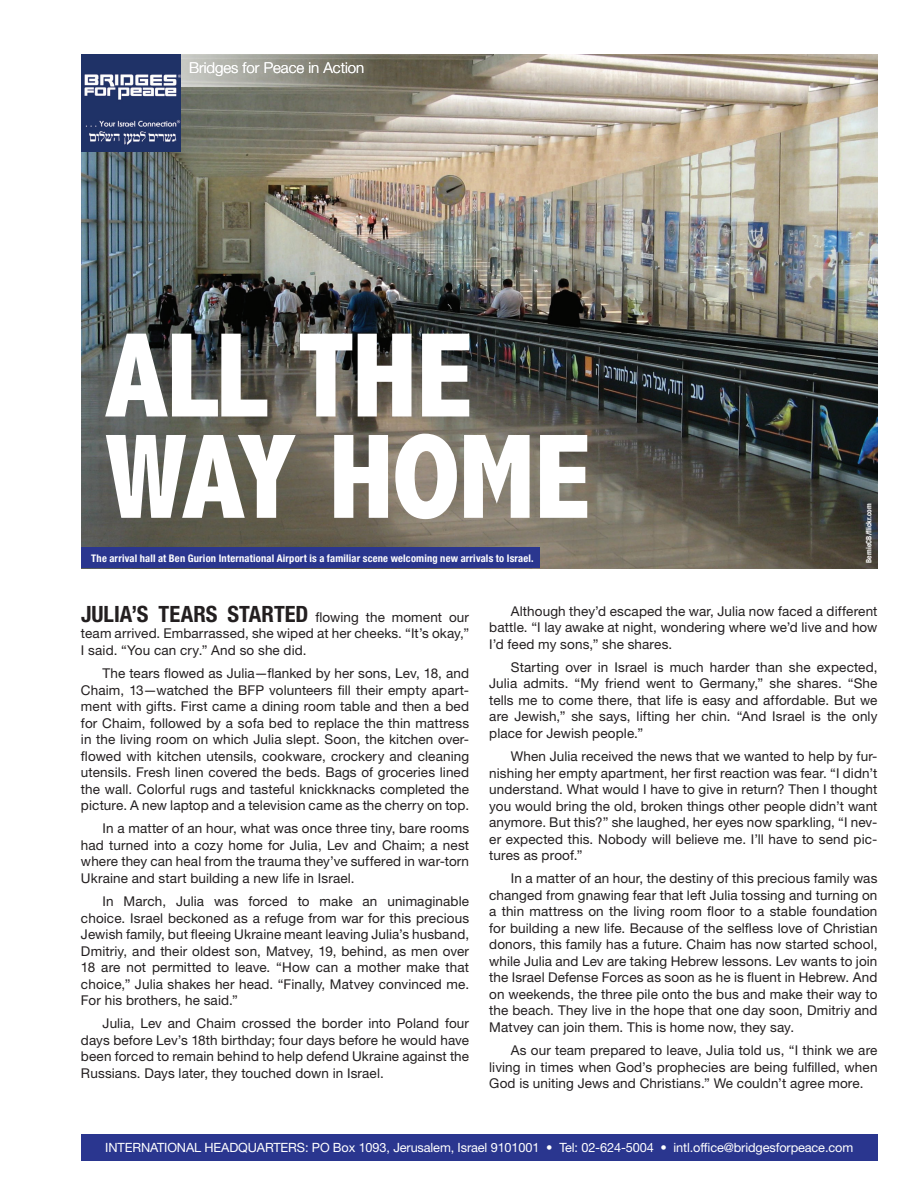
<style>
.page{position:relative;width:918px;height:1188px;background:#fff}
.page>*{position:absolute;margin:0;border:0;box-sizing:border-box;transform-origin:0 0}
.t1{font:800 condensed 121.65px/101.2px "Abadi";letter-spacing:-.015em;color:#fff}
.t2{font:700 condensed 22.5px "Helvetica Neue LT Std";letter-spacing:.005em;color:#231f20}
.t3{font:300 15px "Helvetica Neue LT Std";color:#fff}
.t4{font:13.5px/16.5px "Helvetica Neue LT Std";letter-spacing:.01em;color:#231f20;text-align:justify}
.t5{font:12.75px "Helvetica Neue LT Std";letter-spacing:-.01em;color:#fff}
.t6{font:700 condensed 10.5px "Helvetica Neue LT Std";letter-spacing:.02em;color:#fff}
.t7{font:700 condensed 7.5px "Helvetica Neue LT Std";color:#fff}
</style>
<div class="page">
<img style="left:81px;top:54px;width:797px;height:514px">
<div style="left:81px;top:1134px;width:797px;height:27px;background:#2a368f"></div>
<svg style="left:180px;top:54px;width:201px;height:32px;background:#98988e"></svg>
<svg style="left:81px;top:54px;width:99px;height:97px;background:#455480"></svg>
<div style="left:81px;top:548px;width:459px;height:20px;background:#2a368f"></div>
<p class="t3" style="left:189px;top:59px;width:177px">Bridges for Peace in Action</p>
<h1 class="t1" style="left:105px;top:325px;width:488px">ALL THE<br>WAY HOME</h1>
<p class="t6" style="left:91px;top:552px;width:444px">The arrival hall at Ben Gurion International Airport is a familiar scene welcoming new arrivals to Israel.</p>
<p class="t7" style="left:864px;top:563px;width:61px;rotate:-90deg">BernieCB/flickr.com</p>
<h2 class="t2" style="left:81px;top:600px;width:229px">JULIA S’ TEARS STARTED</h2>
<p class="t4" style="left:81px;top:625px;width:390px">team arrived. Embarrassed, she wiped at her cheeks “. s’I t o k a y “,<br>I said “. You can cry.” And so she did.</p>
<p class="t4" style="left:103px;top:665px;width:368px">The tears flowed as Julia—flanked by her sons, Lev, 18, and</p>
<p class="t4" style="left:81px;top:698px;width:390px">ment with gifts. First came a dining room table and then a bed</p>
<p class="t4" style="left:315px;top:609px;width:45px">flowing</p>
<p class="t4" style="left:366px;top:609px;width:21px">the</p>
<p class="t4" style="left:392px;top:609px;width:52px">moment</p>
<p class="t4" style="left:449px;top:609px;width:21px">our</p>
<p class="t4" style="left:81px;top:681px;width:390px">Chaim, 13—watched the BFP volunteers fill their empty apart-</p>
<p class="t4" style="left:81px;top:714px;width:390px">for Chaim, followed by a sofa bed to replace the thin mattress</p>
<p class="t4" style="left:81px;top:747px;width:390px">flowed with kitchen utensils, cookware, crockery and cleaning</p>
<p class="t4" style="left:81px;top:731px;width:390px">in the living room on which Julia slept. Soon, the kitchen over-</p>
<p class="t4" style="left:81px;top:764px;width:390px">utensils. Fresh linen covered the beds. Bags of groceries lined the wall. Colorful rugs and tasteful knickknacks completed the picture A. new laptop and a television came as the cherry on top.</p>
<p class="t4" style="left:81px;top:820px;width:390px;text-indent:22px">In a matter of an hour, what was once three tiny, bare rooms had turned into a cozy home for Julia, Lev and Chaim; a nest where they can heal from the trauma they’ve suffered in war-torn Ukraine and start building a new life in Israel.</p>
<p class="t4" style="left:387px;top:893px;width:83px">unimaginable</p>
<p class="t4" style="left:248px;top:893px;width:41px">forced</p>
<p class="t4" style="left:81px;top:893px;width:390px;text-align:left;text-indent:22px">In<br>choice. Israel beckoned as a refuge from war for this precious Jewish family, but fleeing Ukraine meant leaving Julia s’ husband, Dmitriy, and their oldest son, Matvey, 19, behind, as men over 18 are not permitted to leave. “How can a mother make that choice,” Julia shakes her head. “Finally, Matvey convinced me.<br>For his brothers, he said “.</p>
<p class="t4" style="left:81px;top:1015px;width:390px;text-indent:22px">Julia, Lev and Chaim crossed the border into Poland four days before Lev s’ 18th birthday; four days before he would have been forced to remain behind to help defend Ukraine against the Russians. Days later, they touched down in Israel.</p>
<p class="t4" style="left:124px;top:893px;width:44px">March,</p>
<p class="t4" style="left:176px;top:893px;width:30px">Julia</p>
<p class="t4" style="left:320px;top:893px;width:35px">make</p>
<p class="t4" style="left:298px;top:893px;width:13px">to</p>
<p class="t4" style="left:214px;top:893px;width:26px">was</p>
<p class="t4" style="left:363px;top:893px;width:16px">an</p>
<p class="t4" style="left:489px;top:602px;width:390px;text-indent:22px">Although they d’ escaped the war, Julia now faced a different battle “. I lay awake at night, wondering where we d’ live and how d’I feed my sons,” she shares.</p>
<p class="t4" style="left:817px;top:659px;width:62px">expected,</p>
<p class="t4" style="left:489px;top:659px;width:390px;text-align:left;text-indent:22px">Starting<br>Julia admits. “My friend went to Germany,” she shares. “She tells me to come there, that life is easy and affordable. But we are Jewish,” she says, lifting her chin. “And Israel is the only place for Jewish people “.</p>
<p class="t4" style="left:489px;top:764px;width:390px">nishing her empty apartment, her first reaction was fear “. I didn t’</p>
<p class="t4" style="left:598px;top:659px;width:12px">in</p>
<p class="t4" style="left:615px;top:659px;width:34px">Israel</p>
<p class="t4" style="left:654px;top:659px;width:11px">is</p>
<p class="t4" style="left:670px;top:659px;width:36px">much</p>
<p class="t4" style="left:710px;top:659px;width:41px">harder</p>
<p class="t4" style="left:756px;top:659px;width:28px">than</p>
<p class="t4" style="left:789px;top:659px;width:23px">she</p>
<p class="t4" style="left:566px;top:659px;width:28px">over</p>
<p class="t4" style="left:511px;top:748px;width:368px">When Julia received the news that we wanted to help by fur-</p>
<p class="t4" style="left:489px;top:781px;width:390px">understand. What would I have to give in return? Then I thought you would bring the old, broken things other people didn t’ want</p>
<p class="t4" style="left:489px;top:847px;width:95px">tures as proof “.</p>
<p class="t4" style="left:489px;top:814px;width:390px">anymore. But this?” she laughed, her eyes now sparkling “, I nev-</p>
<p class="t4" style="left:489px;top:830px;width:390px">er expected this. Nobody will believe me l l’I. have to send pic-</p>
<p class="t4" style="left:489px;top:870px;width:390px;text-indent:22px">In a matter of an hour, the destiny of this precious family was changed from gnawing fear that left Julia tossing and turning on a thin mattress on the living room floor to a stable foundation for building a new life. Because of the selfless love of Christian donors, this family has a future. Chaim has now started school, while Julia and Lev are taking Hebrew lessons. Lev wants to join the Israel Defense Forces as soon as he is fluent in Hebrew. And on weekends, the three pile onto the bus and make their way to the beach. They live in the hope that one day soon, Dmitriy and Matvey can join them. This is home now, they say.</p>
<p class="t4" style="left:489px;top:1042px;width:390px;text-indent:22px">As our team prepared to leave, Julia told us, “I think we are living in times when God s’ prophecies are being fulfilled, when God is uniting Jews and Christians.” We couldn t’ agree more.</p>
<p class="t5" style="left:105px;top:1140px;width:436px">INTERNATIONAL HEADQUARTERS: PO Box 1093, Jerusalem, Israel 9101001</p>
<p class="t5" style="left:559px;top:1140px;width:96px">Tel: 02-624-5004</p>
<p class="t5" style="left:546px;top:1140px;width:8px">•</p>
<p class="t5" style="left:661px;top:1140px;width:8px">•</p>
<p class="t5" style="left:674px;top:1140px;width:181px">intl.office@bridgesforpeace.com</p>
</div>
